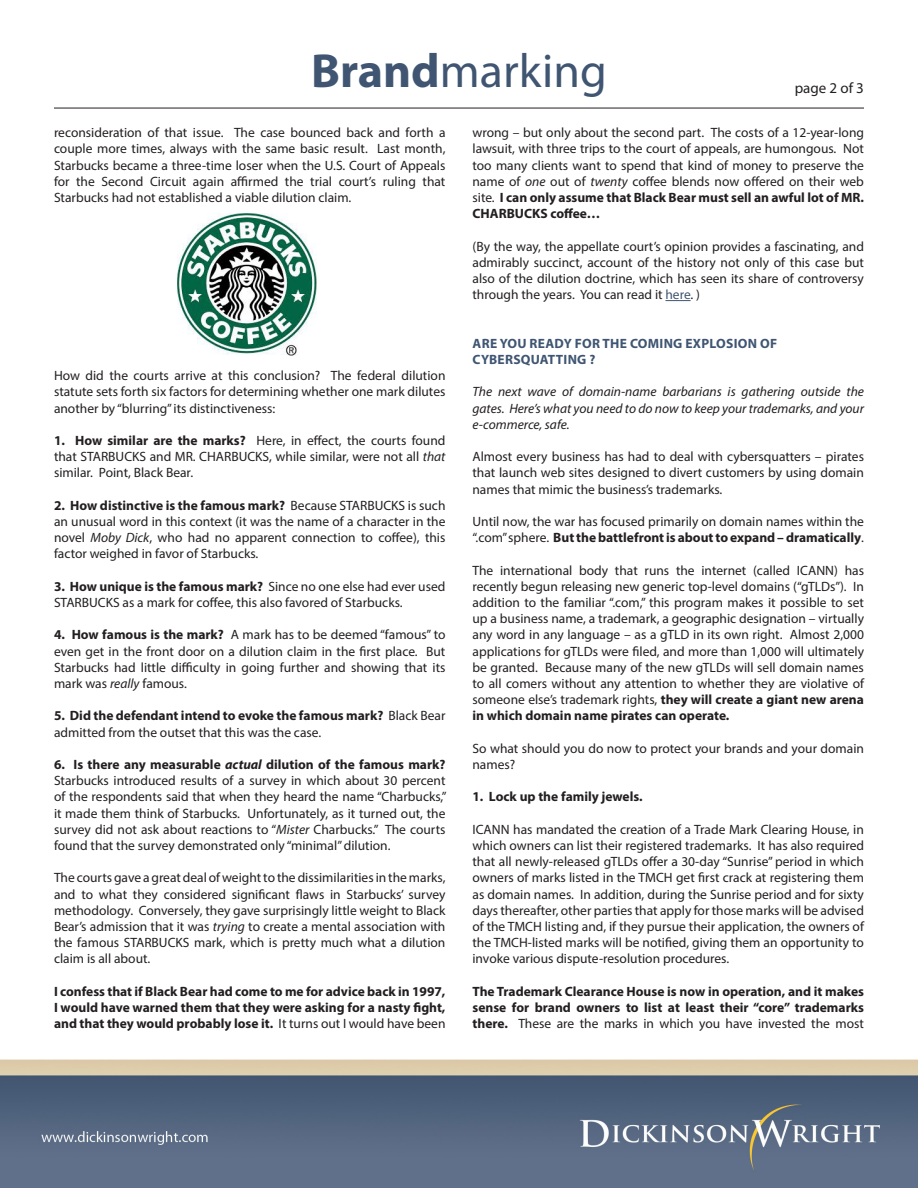
<style>
.page{position:relative;width:918px;height:1188px;background:#fff}
.page>*{position:absolute;margin:0;border:0;box-sizing:border-box;transform-origin:0 0}
.t1{font:48px "Myriad Pro";color:#3f5572}
.t2{font:15px "Myriad Pro";color:#231f20}
.t3{font:13.5px/16.2px "Myriad Pro";color:#231f20;text-align:justify}
.t4{font:700 13.5px/16.2px "Myriad Pro";color:#231f20;text-align:justify}
.t5{font:italic 13.5px/16.2px "Myriad Pro";color:#231f20;text-align:justify}
.t6{font:700 13.5px/16.2px "Myriad Pro";letter-spacing:.02em;color:#3f5572}
.s1{font-weight:700}
.s2{font-style:italic}
.s3{font-weight:700;font-style:italic}
.s4{font-weight:400}
.s5{color:#3f5572}
</style>
<div class="page">
<img style="left:0;top:107px;width:918px;height:1081px">
<img style="left:177px;top:214px;width:140px;height:141px">
<svg style="left:665px;top:300px;width:26px;height:1px"></svg>
<hr style="left:54px;top:108px;width:810px;height:1px;background:#231f20">
<p class="t1" style="left:311px;top:41px;width:297px"><span class="s1">Brand</span>marking</p>
<p class="t2" style="left:795px;top:78px;width:71px">page 2 of 3</p>
<p class="t3" style="left:54px;top:124px;width:393px">reconsideration of that issue. The case bounced back and forth a couple more times, always with the same basic result. Last month, Starbucks became a three-time loser when the U.S. Court of Appeals for the Second Circuit again affirmed the trial court’s ruling that Starbucks had not established a viable dilution claim.</p>
<p class="t3" style="left:54px;top:367px;width:393px">How did the courts arrive at this conclusion? The federal dilution statute sets forth six factors for determining whether one mark dilutes another by “blurring” its distinctiveness:</p>
<p class="t3" style="left:54px;top:432px;width:393px"><span class="s1">1. How similar are the marks?</span> Here, in effect, the courts found that STARBUCKS and MR. CHARBUCKS, while similar, were not all <span class="s2">that </span>similar. Point, Black Bear.</p>
<p class="t3" style="left:54px;top:497px;width:393px"><span class="s1">2. How distinctive is the famous mark?</span> Because STARBUCKS is such an unusual word in this context (it was the name of a character in the novel <span class="s2">Moby Dick</span>, who had no apparent connection to coffee), this factor weighed in favor of Starbucks.</p>
<p class="t3" style="left:54px;top:578px;width:393px"><span class="s1">3. How unique is the famous mark?</span> Since no one else had ever used<br>STARBUCKS as a mark for coffee, this also favored of Starbucks.</p>
<p class="t3" style="left:54px;top:627px;width:393px"><span class="s1">4. How famous is the mark?</span> A mark has to be deemed “famous” to even get in the front door on a dilution claim in the first place. But Starbucks had little difficulty in going further and showing that its mark was <span class="s2">really</span> famous.</p>
<p class="t3" style="left:54px;top:708px;width:393px"><span class="s1">5. Did the defendant intend to evoke the famous mark?</span> Black Bear admitted from the outset that this was the case.</p>
<p class="t3" style="left:54px;top:756px;width:394px"><span class="s1">6. Is there any measurable</span> <span class="s3">actual</span> <span class="s1">dilution of the famous mark?<br></span>Starbucks introduced results of a survey in which about 30 percent of the respondents said that when they heard the name “Charbucks,” it made them think of Starbucks. Unfortunately, as it turned out, the survey did not ask about reactions to “<span class="s2">Mister</span> Charbucks.” The courts found that the survey demonstrated only “minimal” dilution.</p>
<p class="t3" style="left:54px;top:870px;width:393px">The courts gave a great deal of weight to the dissimilarities in the marks, and to what they considered significant flaws in Starbucks’ survey methodology. Conversely, they gave surprisingly little weight to Black Bear’s admission that it was <span class="s2">trying</span> to create a mental association with the famous STARBUCKS mark, which is pretty much what a dilution claim is all about.</p>
<p class="t4" style="left:54px;top:983px;width:393px">I confess that if Black Bear had come to me for advice back in 1997, I would have warned them that they were asking for a nasty fight, and that they would probably lose it. <span class="s4">It turns out I would have been</span></p>
<p class="t3" style="left:472px;top:124px;width:393px">wrong – but only about the second part. The costs of a 12-year-long lawsuit, with three trips to the court of appeals, are humongous. Not too many clients want to spend that kind of money to preserve the name of <span class="s2">one</span> out of <span class="s2">twenty</span> coffee blends now offered on their web site. <span class="s1">I can only assume that Black Bear must sell an awful lot of MR.<br>CHARBUCKS coffee…</span></p>
<p class="t3" style="left:472px;top:238px;width:393px">(By the way, the appellate court’s opinion provides a fascinating, and admirably succinct, account of the history not only of this case but also of the dilution doctrine, which has seen its share of controversy through the years. You can read it <span class="s5">here</span>. )</p>
<p class="t6" style="left:473px;top:335px;width:306px">ARE YOU READY FOR THE COMING EXPLOSION OF<br>CYBERSQUATTING ?</p>
<p class="t5" style="left:472px;top:384px;width:393px">The next wave of domain-name barbarians is gathering outside the gates. Here’s what you need to do now to keep your trademarks, and your e-commerce, safe.</p>
<p class="t3" style="left:472px;top:448px;width:393px">Almost every business has had to deal with cybersquatters – pirates that launch web sites designed to divert customers by using domain names that mimic the business’s trademarks.</p>
<p class="t3" style="left:472px;top:513px;width:393px">Until now, the war has focused primarily on domain names within the “.com” sphere. <span class="s1">But the battlefront is about to expand – dramatically</span>.</p>
<p class="t3" style="left:472px;top:562px;width:393px">The international body that runs the internet (called ICANN) has recently begun releasing new generic top-level domains (“gTLDs”). In addition to the familiar “.com,” this program makes it possible to set up a business name, a trademark, a geographic designation – virtually any word in any language – as a gTLD in its own right. Almost 2,000 applications for gTLDs were filed, and more than 1,000 will ultimately be granted. Because many of the new gTLDs will sell domain names to all comers without any attention to whether they are violative of someone else’s trademark rights, <span class="s1">they will create a giant new arena in which domain name pirates can operate.</span></p>
<p class="t3" style="left:472px;top:740px;width:393px">So what should you do now to protect your brands and your domain names?</p>
<p class="t4" style="left:472px;top:788px;width:172px">1. Lock up the family jewels.</p>
<p class="t3" style="left:472px;top:821px;width:393px">ICANN has mandated the creation of a Trade Mark Clearing House, in which owners can list their registered trademarks. It has also required that all newly-released gTLDs offer a 30-day “Sunrise” period in which owners of marks listed in the TMCH get first crack at registering them as domain names. In addition, during the Sunrise period and for sixty days thereafter, other parties that apply for those marks will be advised of the TMCH listing and, if they pursue their application, the owners of the TMCH-listed marks will be notified, giving them an opportunity to invoke various dispute-resolution procedures.</p>
<p class="t4" style="left:472px;top:983px;width:393px">The Trademark Clearance House is now in operation, and it makes sense for brand owners to list at least their “core” trademarks there. <span class="s4">These are the marks in which you have invested the most</span></p>
</div>
